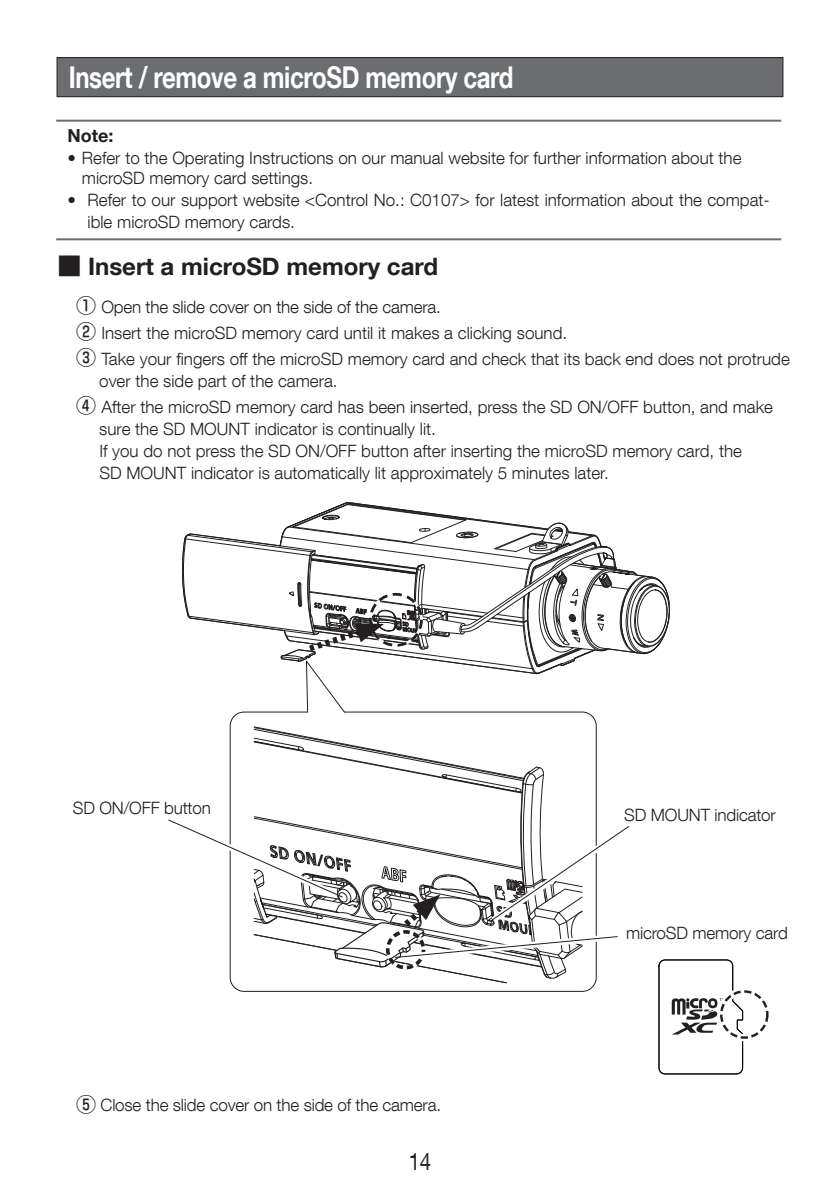
<style>
.page{position:relative;width:840px;height:1191px;background:#fff}
.page>*{position:absolute;margin:0;border:0;box-sizing:border-box;transform-origin:0 0}
.t1{font:700 30px "Helvetica Neue LT Com";letter-spacing:-.015em;color:#fff;scale:.8 1}
.t2{font:700 24px "Helvetica Neue LT Com";color:#231f20}
.t3{font:24px "Helvetica Neue LT Com";color:#231f20;scale:.85 1}
.t4{font:700 18px "Helvetica Neue LT Com";color:#231f20}
.t5{font:300 17px/26px "Helvetica Neue LT Com";color:#231f20}
.s1{font-family:"Shin Go Pro";font-weight:300}
.s2{font-family:"Shin Go Pro";font-weight:500;font-size:20px}
</style>
<div class="page">
<svg style="left:229px;top:713px;width:368px;height:279px"></svg>
<div style="left:57px;top:58px;width:725px;height:39px;background:#6c6d70"></div>
<div style="left:57px;top:57px;width:725px;height:40px;border:1px solid #231f20"></div>
<svg style="left:182px;top:502px;width:488px;height:211px"></svg>
<hr style="left:56px;top:120px;width:724px;height:2px;background:#6c6d70">
<hr style="left:56px;top:238px;width:724px;height:2px;background:#6c6d70">
<svg style="left:658px;top:959px;width:84px;height:115px"></svg>
<div style="left:717px;top:988px;width:53px;height:53px;border:7px solid #fff;border-radius:50%"></div>
<div style="left:719px;top:990px;width:49px;height:48px;border:2px dashed #231f20;border-radius:50%"></div>
<svg style="left:168px;top:726px;width:462px;height:257px"></svg>
<h1 class="t1" style="left:69px;top:58px;width:557px">Insert / remove a microSD memory card</h1>
<p class="t4" style="left:67px;top:124px;width:48px">Note:</p>
<p class="t5" style="left:82px;top:148px;width:661px;line-height:19.6px;text-indent:-14px">• Refer to the Operating Instructions on our manual website for further information about the microSD memory card settings.</p>
<p class="t5" style="left:87px;top:189px;width:683px;line-height:22px;text-indent:-20px">• Refer to our support website &lt;Control No.: C0107&gt; for latest information about the compat&shy;ible microSD memory cards.</p>
<h2 class="t2" style="left:57px;top:251px;width:382px"><span class="s1">■</span> Insert a microSD memory card</h2>
<p class="t5" style="left:76px;top:293px;width:714px"><span class="s2">①</span> Open the slide cover on the side of the camera.<br><span class="s2">②</span> Insert the microSD memory card until it makes a clicking sound.<br><span class="s2">③</span> Take your fingers off the microSD memory card and check that its back end does not protrude</p>
<p class="t5" style="left:76px;top:367px;width:698px;text-indent:23px">over the side part of the camera.<br><span class="s2">④</span> After the microSD memory card has been inserted, press the SD ON/OFF button, and make</p>
<p class="t5" style="left:99px;top:417px;width:644px;line-height:22px">sure the SD MOUNT indicator is continually lit.<br>If you do not press the SD ON/OFF button after inserting the microSD memory card, the<br>SD MOUNT indicator is automatically lit approximately 5 minutes later.</p>
<p class="t5" style="left:73px;top:794px;width:139px">SD ON/OFF button</p>
<p class="t5" style="left:76px;top:1091px;width:366px"><span class="s2">⑤</span> Close the slide cover on the side of the camera.</p>
<h2 class="t3" style="left:408px;top:1146px;width:28px">14</h2>
<p class="t5" style="left:624px;top:801px;width:153px">SD MOUNT indicator</p>
<p class="t5" style="left:625px;top:920px;width:163px">microSD memory card</p>
</div>
